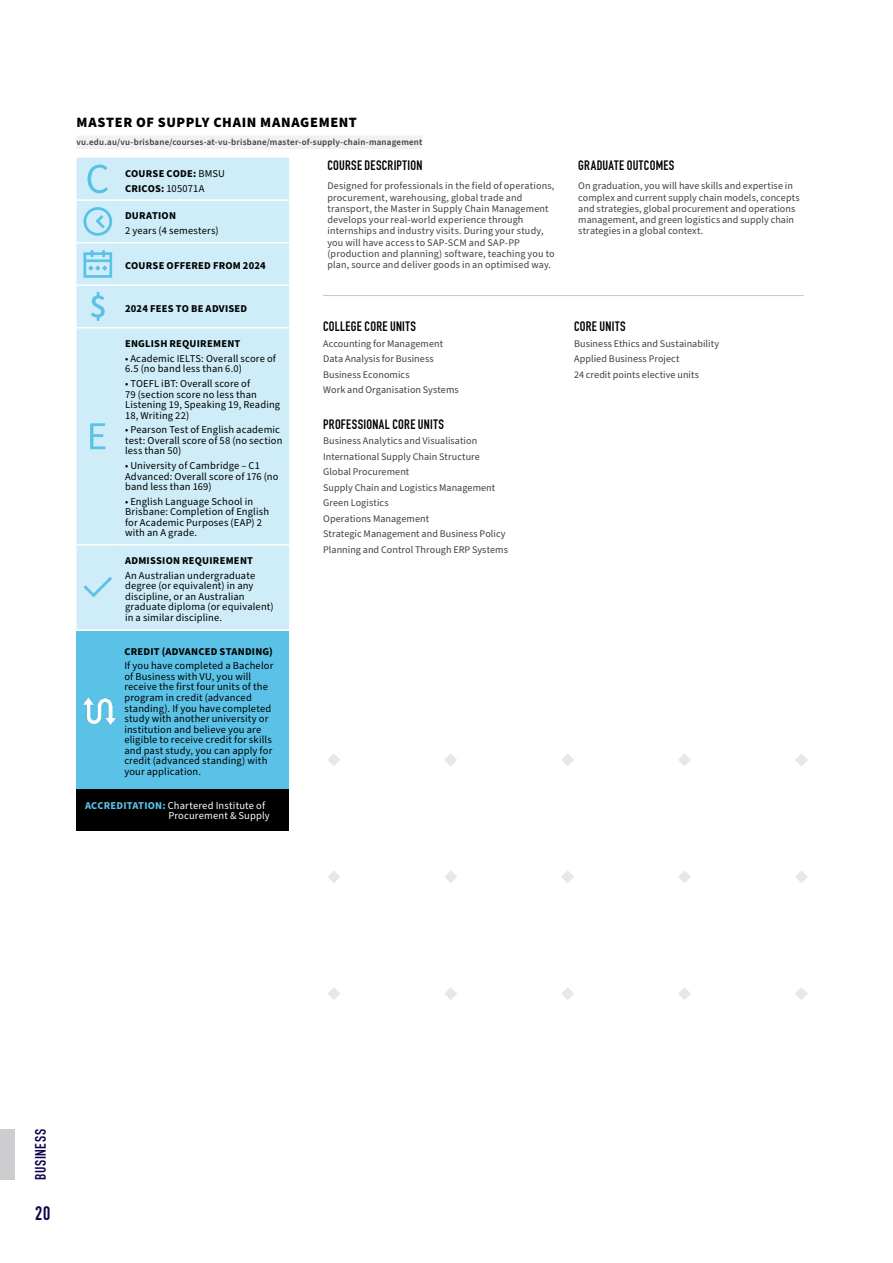
<style>
.page{position:relative;width:893px;height:1263px;background:#fff}
.page>*{position:absolute;margin:0;border:0;box-sizing:border-box;transform-origin:0 0}
.t1{font:19.35px "DIN Engschrift LT Pro";color:#11034c}
.t2{font:15px "DIN Engschrift LT Pro";letter-spacing:.04em;color:#11034c}
.t3{font:900 14.25px "Source Sans Pro";letter-spacing:.045em;color:#000}
.t4{font:13.5px "DIN Engschrift LT Pro";letter-spacing:.02em;color:#000}
.t5{font:10.5px/10.5px "Source Sans Pro";letter-spacing:.015em;color:#000}
.t6{font:700 10.5px/14.7px "Source Sans Pro";letter-spacing:.02em;color:#000}
.t7{font:10.5px/10.5px "Source Sans Pro";letter-spacing:.015em;color:#fff}
.t8{font:10.2px/15.5px "Source Sans Pro";letter-spacing:.01em;color:#414042}
.t9{font:600 9px "Source Sans Pro";letter-spacing:.02em;color:#414042}
.s1{font-weight:400}
.s2{font-weight:700;color:#5bc2e7}
</style>
<div class="page">
<div style="left:77px;top:158px;width:212px;height:471px;background:#ceedf8"></div>
<hr style="left:77px;top:199px;width:42px;height:2px;background:#fff">
<hr style="left:119px;top:199px;width:170px;height:2px;background:#fff">
<hr style="left:77px;top:242px;width:42px;height:1px;background:#fff">
<hr style="left:119px;top:242px;width:170px;height:1px;background:#fff">
<hr style="left:77px;top:284px;width:42px;height:2px;background:#fff">
<hr style="left:119px;top:284px;width:170px;height:2px;background:#fff">
<hr style="left:77px;top:327px;width:42px;height:1px;background:#fff">
<hr style="left:119px;top:327px;width:170px;height:1px;background:#fff">
<hr style="left:77px;top:544px;width:42px;height:1px;background:#fff">
<hr style="left:119px;top:544px;width:170px;height:1px;background:#fff">
<svg style="left:88px;top:165px;width:20px;height:28px"></svg>
<svg style="left:83px;top:207px;width:29px;height:29px"></svg>
<svg style="left:83px;top:250px;width:29px;height:28px"></svg>
<svg style="left:91px;top:292px;width:14px;height:29px"></svg>
<svg style="left:90px;top:423px;width:15px;height:26px"></svg>
<svg style="left:83px;top:577px;width:29px;height:20px"></svg>
<hr style="left:323px;top:295px;width:481px;height:1px;background:#c7c7c6">
<div style="left:77px;top:136px;width:345px;height:13px;background:#f1f1f2"></div>
<div style="left:77px;top:788px;width:212px;height:42px;background:#000"></div>
<svg style="left:328px;top:754px;width:12px;height:12px"></svg>
<svg style="left:328px;top:871px;width:12px;height:12px"></svg>
<svg style="left:328px;top:987px;width:12px;height:13px"></svg>
<svg style="left:445px;top:754px;width:12px;height:12px"></svg>
<svg style="left:445px;top:871px;width:12px;height:12px"></svg>
<svg style="left:444px;top:987px;width:13px;height:13px"></svg>
<svg style="left:561px;top:754px;width:13px;height:12px"></svg>
<svg style="left:561px;top:870px;width:13px;height:13px"></svg>
<svg style="left:561px;top:987px;width:13px;height:13px"></svg>
<svg style="left:678px;top:754px;width:13px;height:12px"></svg>
<svg style="left:678px;top:870px;width:13px;height:13px"></svg>
<svg style="left:678px;top:987px;width:13px;height:13px"></svg>
<svg style="left:795px;top:754px;width:13px;height:12px"></svg>
<svg style="left:795px;top:870px;width:13px;height:13px"></svg>
<svg style="left:795px;top:987px;width:13px;height:13px"></svg>
<hr style="left:892px;top:0;width:1px;height:659px;background:#5bc2e7">
<hr style="left:892px;top:645px;width:1px;height:618px;background:#fff">
<div style="left:0;top:1129px;width:15px;height:51px;background:#cbcdce"></div>
<div style="left:77px;top:631px;width:212px;height:158px;background:#5bc2e7"></div>
<img style="left:83px;top:697px;width:34px;height:28px">
<h3 class="t3" style="left:77px;top:113px;width:282px">MASTER OF SUPPLY CHAIN MANAGEMENT</h3>
<p class="t9" style="left:77px;top:136px;width:347px">vu.edu.au/vu-brisbane/courses-at-vu-brisbane/master-of-supply-chain-management</p>
<p class="t6" style="left:125px;top:166px;width:101px">COURSE CODE: <span class="s1">BMSU<br></span>CRICOS: <span class="s1">105071A</span></p>
<p class="t6" style="left:125px;top:209px;width:53px">DURATION</p>
<p class="t5" style="left:125px;top:226px;width:95px">2 years (4 semesters)</p>
<p class="t6" style="left:125px;top:259px;width:142px">COURSE OFFERED FROM 2024</p>
<p class="t6" style="left:125px;top:301px;width:124px">2024 FEES TO BE ADVISED</p>
<p class="t6" style="left:125px;top:336px;width:117px">ENGLISH REQUIREMENT</p>
<p class="t5" style="left:125px;top:353px;width:152px">• Academic IELTS: Overall score of<br>6.5 (no band less than 6.0)</p>
<p class="t5" style="left:125px;top:379px;width:157px">• TOEFL iBT: Overall score of<br>79 (section score no less than<br>Listening 19, Speaking 19, Reading<br>18, Writing 22)</p>
<p class="t5" style="left:125px;top:425px;width:159px">• Pearson Test of English academic test: Overall score of 58 (no section less than 50)</p>
<p class="t5" style="left:125px;top:461px;width:155px">• University of Cambridge – C1<br>Advanced: Overall score of 176 (no band less than 169)</p>
<p class="t5" style="left:125px;top:496px;width:146px">• English Language School in<br>Brisbane: Completion of English for Academic Purposes (EAP) 2 with an A grade.</p>
<p class="t6" style="left:125px;top:553px;width:129px">ADMISSION REQUIREMENT</p>
<p class="t5" style="left:125px;top:570px;width:150px">An Australian undergraduate degree (or equivalent) in any discipline, or an Australian graduate diploma (or equivalent) in a similar discipline.</p>
<p class="t6" style="left:124px;top:644px;width:150px">CREDIT (ADVANCED STANDING)</p>
<p class="t5" style="left:124px;top:661px;width:150px">If you have completed a Bachelor of Business with VU, you will receive the first four units of the program in credit (advanced standing). If you have completed study with another university or institution and believe you are eligible to receive credit for skills and past study, you can apply for credit (advanced standing) with your application.</p>
<p class="t7" style="left:168px;top:800px;width:103px;text-indent:-83px"><span class="s2">ACCREDITATION:</span> Chartered Institute of<br>Procurement &amp; Supply</p>
<h3 class="t4" style="left:327px;top:157px;width:97px">COURSE DESCRIPTION</h3>
<p class="t8" style="left:327px;top:181px;width:229px;line-height:11.2px">Designed for professionals in the field of operations, procurement, warehousing, global trade and transport, the Master in Supply Chain Management develops your real-world experience through internships and industry visits. During your study, you will have access to SAP-SCM and SAP-PP (production and planning) software, teaching you to plan, source and deliver goods in an optimised way.</p>
<h3 class="t4" style="left:323px;top:319px;width:94px">COLLEGE CORE UNITS</h3>
<p class="t8" style="left:323px;top:336px;width:137px">Accounting for Management<br>Data Analysis for Business<br>Business Economics<br>Work and Organisation Systems</p>
<h3 class="t4" style="left:323px;top:416px;width:122px">PROFESSIONAL CORE UNITS</h3>
<p class="t8" style="left:323px;top:434px;width:186px">Business Analytics and Visualisation<br>International Supply Chain Structure<br>Global Procurement<br>Supply Chain and Logistics Management<br>Green Logistics<br>Operations Management<br>Strategic Management and Business Policy<br>Planning and Control Through ERP Systems</p>
<h3 class="t4" style="left:578px;top:157px;width:98px">GRADUATE OUTCOMES</h3>
<p class="t8" style="left:578px;top:181px;width:223px;line-height:11.2px">On graduation, you will have skills and expertise in complex and current supply chain models, concepts and strategies, global procurement and operations management, and green logistics and supply chain strategies in a global context.</p>
<h3 class="t4" style="left:574px;top:319px;width:53px">CORE UNITS</h3>
<p class="t8" style="left:574px;top:336px;width:147px">Business Ethics and Sustainability<br>Applied Business Project<br>24 credit points elective units</p>
<h2 class="t2" style="left:32px;top:1180px;width:52px;rotate:-90deg">BUSINESS</h2>
<h1 class="t1" style="left:35px;top:1202px;width:17px">20</h1>
</div>
